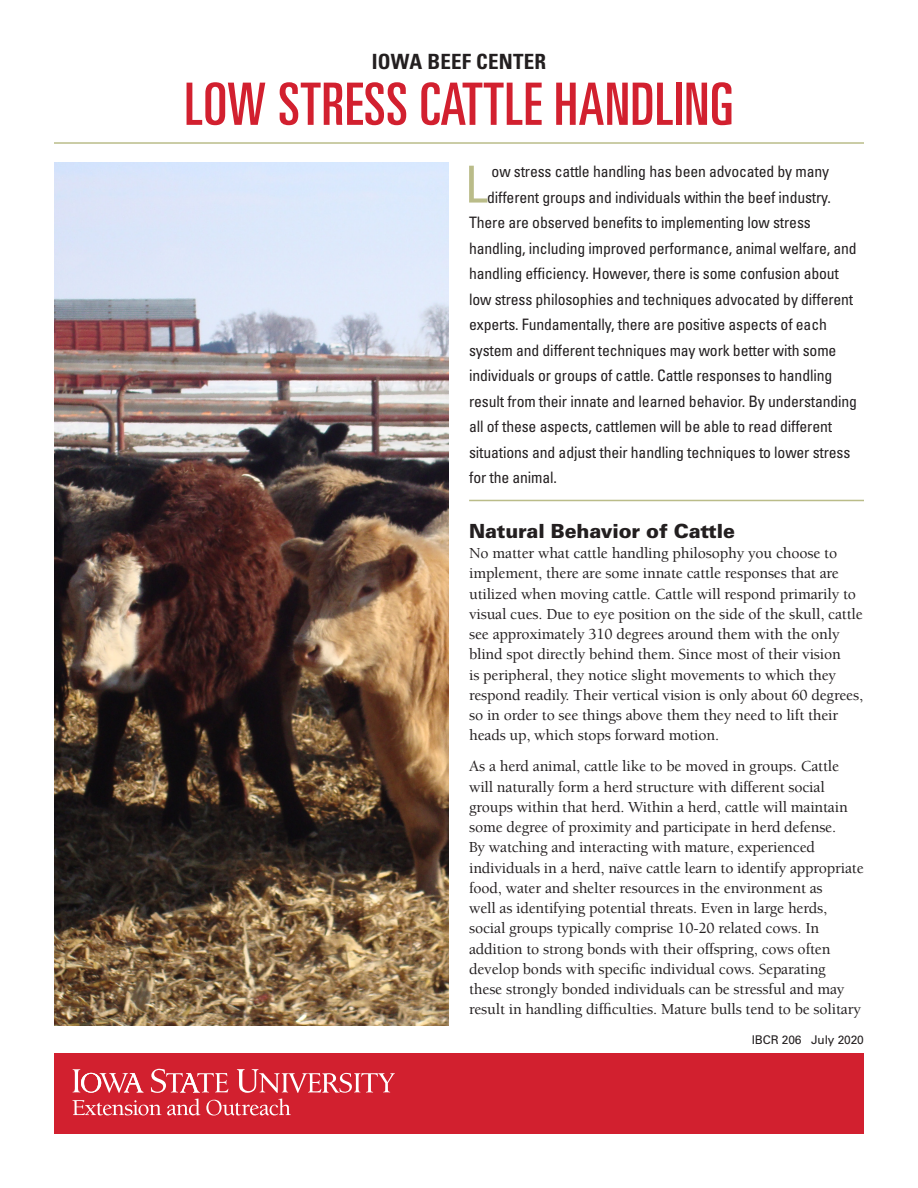
<style>
.page{position:relative;width:918px;height:1188px;background:#fff}
.page>*{position:absolute;margin:0;border:0;box-sizing:border-box;transform-origin:0 0}
.t1{font:ultra-condensed 58.5px "Univers LT Std";letter-spacing:.01em;color:#d2202f}
.Body{font:condensed 51px "Univers LT Std";color:#babc89}
.Head{font:700 condensed 21px "Univers LT Std";letter-spacing:.01em;color:#231f20}
.heading_1{font:900 19.5px "Univers LT Std";letter-spacing:-.01em;color:#231f20}
.Body-2{font:500 15.75px/20.2px "Berkeley Std";letter-spacing:-.01em;color:#231f20}
.Body-3{font:condensed 15.75px "Univers LT Std";letter-spacing:-.01em;color:#231f20}
.Body-4{font:12px "Univers LT Std";letter-spacing:-.01em;color:#231f20}
</style>
<div class="page">
<div style="left:54px;top:1053px;width:810px;height:81px;background:#d2202f"></div>
<hr style="left:54px;top:142px;width:810px;height:2px;background:#babc89">
<svg style="left:73px;top:1069px;width:70px;height:24px"></svg>
<svg style="left:151px;top:1069px;width:77px;height:24px"></svg>
<svg style="left:237px;top:1069px;width:158px;height:24px"></svg>
<svg style="left:73px;top:1100px;width:88px;height:15px"></svg>
<svg style="left:167px;top:1099px;width:33px;height:16px"></svg>
<svg style="left:206px;top:1099px;width:85px;height:17px"></svg>
<hr style="left:469px;top:500px;width:395px;height:1px;background:#babc89">
<img style="left:54px;top:162px;width:395px;height:864px">
<p class="Head" style="left:372px;top:49px;width:176px">IOWA BEEF CENTER</p>
<p class="t1" style="left:184px;top:71px;width:551px">LOW STRESS CATTLE HANDLING</p>
<p class="Body" style="left:465px;top:152px;width:24px">L</p>
<p class="Body-3" style="left:492px;top:161px;width:339px">ow stress cattle handling has been advocated by many</p>
<p class="Body-3" style="left:487px;top:187px;width:345px">different groups and individuals within the beef industry.</p>
<p class="Body-3" style="left:469px;top:212px;width:343px">There are observed benefits to implementing low stress</p>
<p class="Body-3" style="left:469px;top:238px;width:389px">handling, including improved performance, animal welfare, and</p>
<p class="Body-3" style="left:469px;top:263px;width:371px">handling efficiency. However, there is some confusion about</p>
<p class="Body-3" style="left:469px;top:289px;width:386px">low stress philosophies and techniques advocated by different</p>
<p class="Body-3" style="left:469px;top:314px;width:359px">experts. Fundamentally, there are positive aspects of each</p>
<p class="Body-3" style="left:469px;top:340px;width:369px">system and different techniques may work better with some</p>
<p class="Body-3" style="left:469px;top:365px;width:365px">individuals or groups of cattle. Cattle responses to handling</p>
<p class="Body-3" style="left:469px;top:391px;width:390px">result from their innate and learned behavior. By understanding</p>
<p class="Body-3" style="left:469px;top:416px;width:365px">all of these aspects, cattlemen will be able to read different</p>
<p class="Body-3" style="left:469px;top:442px;width:383px">situations and adjust their handling techniques to lower stress</p>
<p class="Body-3" style="left:469px;top:467px;width:89px">for the animal.</p>
<p class="heading_1" style="left:469px;top:519px;width:267px">Natural Behavior of Cattle</p>
<p class="Body-2" style="left:469px;top:543px;width:395px">No matter what cattle handling philosophy you choose to implement, there are some innate cattle responses that are utilized when moving cattle. Cattle will respond primarily to visual cues. Due to eye position on the side of the skull, cattle see approximately 310 degrees around them with the only blind spot directly behind them. Since most of their vision<br>is peripheral, they notice slight movements to which they respond readily. Their vertical vision is only about 60 degrees, so in order to see things above them they need to lift their heads up, which stops forward motion.</p>
<p class="Body-2" style="left:469px;top:757px;width:396px">As a herd animal, cattle like to be moved in groups. Cattle will naturally form a herd structure with different social groups within that herd. Within a herd, cattle will maintain some degree of proximity and participate in herd defense.<br>By watching and interacting with mature, experienced individuals in a herd, naïve cattle learn to identify appropriate food, water and shelter resources in the environment as<br>well as identifying potential threats. Even in large herds, social groups typically comprise 10-20 related cows. In addition to strong bonds with their offspring, cows often develop bonds with specific individual cows. Separating<br>these strongly bonded individuals can be stressful and may result in handling difficulties. Mature bulls tend to be solitary</p>
<p class="Body-4" style="left:752px;top:1033px;width:114px">IBCR 206 July 2020</p>
</div>
